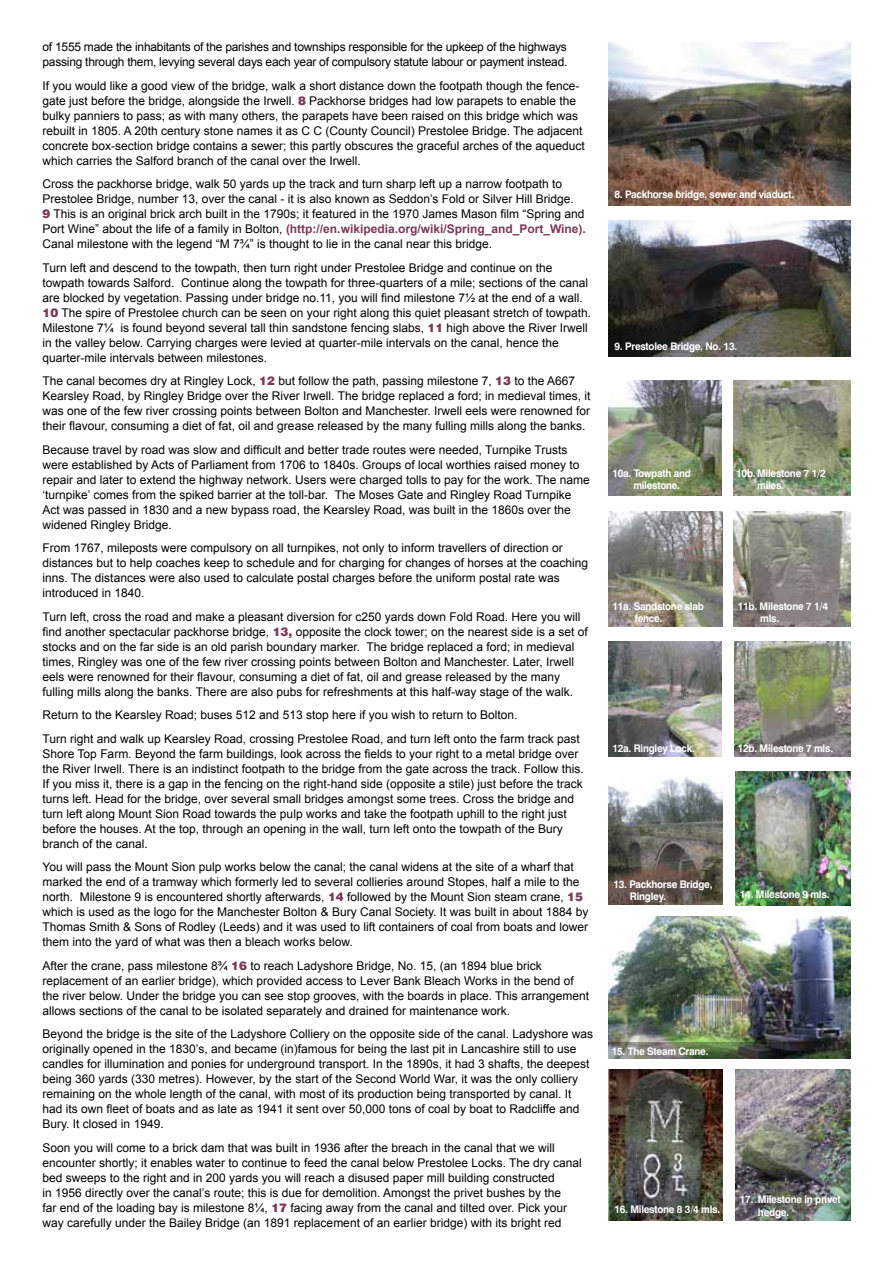
<style>
.page{position:relative;width:893px;height:1263px;background:#fff}
.page>*{position:absolute;margin:0;border:0;box-sizing:border-box;transform-origin:0 0}
.t1{font:12px/15px "Arial";color:#000}
.t2{font:12px/15px "Arial";letter-spacing:-.02em;color:#000}
.t3{font:700 10.5px/12.6px "Swiss 721 BT";letter-spacing:-.025em;color:#fff;scale:.95 1}
.s1{font-family:"Swiss 721 BT";font-weight:900;color:#7b3858}
.s2{font-weight:700;color:#7b3858}
</style>
<div class="page">
<img style="left:608px;top:43px;width:242px;height:163px">
<img style="left:608px;top:221px;width:242px;height:136px">
<img style="left:736px;top:772px;width:114px;height:134px">
<img style="left:608px;top:917px;width:242px;height:125px">
<img style="left:608px;top:1069px;width:115px;height:151px">
<img style="left:736px;top:1069px;width:114px;height:151px">
<svg style="left:608px;top:1042px;width:242px;height:17px;background:#505849"></svg>
<img style="left:608px;top:776px;width:115px;height:129px">
<img style="left:608px;top:380px;width:114px;height:115px">
<img style="left:734px;top:380px;width:116px;height:115px">
<img style="left:608px;top:511px;width:115px;height:115px">
<img style="left:734px;top:511px;width:116px;height:115px">
<img style="left:608px;top:642px;width:114px;height:115px">
<img style="left:735px;top:642px;width:115px;height:115px">
<p class="t2" style="left:43px;top:40px;width:526px">of 1555 made the inhabitants of the parishes and townships responsible for the upkeep of the highways passing through them, levying several days each year of compulsory statute labour or payment instead.</p>
<p class="t1" style="left:43px;top:78px;width:544px">If you would like a good view of the bridge, walk a short distance down the footpath though the fence&shy;gate just before the bridge, alongside the Irwell. <span class="s1">8</span> Packhorse bridges had low parapets to enable the bulky panniers to pass; as with many others, the parapets have been raised on this bridge which was rebuilt in 1805. A 20th century stone names it as C C (County Council) Prestolee Bridge. The adjacent concrete box-section bridge contains a sewer; this partly obscures the graceful arches of the aqueduct which carries the Salford branch of the canal over the Irwell.</p>
<p class="t1" style="left:43px;top:177px;width:545px">Cross the packhorse bridge, walk 50 yards up the track and turn sharp left up a narrow footpath to Prestolee Bridge, number 13, over the canal - it is also known as Seddon’s Fold or Silver Hill Bridge.<br><span class="s1">9</span> This is an original brick arch built in the 1790s; it featured in the 1970 James Mason film “Spring and Port Wine” about the life of a family in Bolton, <span class="s2">(http://en.wikipedia.org/wiki/Spring_and_Port_Wine).<br></span>Canal milestone with the legend “M 7¾” is thought to lie in the canal near this bridge.</p>
<p class="t1" style="left:43px;top:260px;width:550px">Turn left and descend to the towpath, then turn right under Prestolee Bridge and continue on the towpath towards Salford. Continue along the towpath for three-quarters of a mile; sections of the canal are blocked by vegetation. Passing under bridge no.11, you will find milestone 7½ at the end of a wall.<br><span class="s1">10</span> The spire of Prestolee church can be seen on your right along this quiet pleasant stretch of towpath.<br>Milestone 7¼ is found beyond several tall thin sandstone fencing slabs, <span class="s1">11</span> high above the River Irwell in the valley below. Carrying charges were levied at quarter-mile intervals on the canal, hence the quarter-mile intervals between milestones.</p>
<p class="t1" style="left:43px;top:374px;width:550px">The canal becomes dry at Ringley Lock, <span class="s1">12</span> but follow the path, passing milestone 7, <span class="s1">13</span> to the A667<br>Kearsley Road, by Ringley Bridge over the River Irwell. The bridge replaced a ford; in medieval times, it was one of the few river crossing points between Bolton and Manchester. Irwell eels were renowned for their flavour, consuming a diet of fat, oil and grease released by the many fulling mills along the banks.</p>
<p class="t1" style="left:43px;top:442px;width:549px">Because travel by road was slow and difficult and better trade routes were needed, Turnpike Trusts were established by Acts of Parliament from 1706 to 1840s. Groups of local worthies raised money to repair and later to extend the highway network. Users were charged tolls to pay for the work. The name ‘turnpike’ comes from the spiked barrier at the toll-bar. The Moses Gate and Ringley Road Turnpike Act was passed in 1830 and a new bypass road, the Kearsley Road, was built in the 1860s over the widened Ringley Bridge.</p>
<p class="t1" style="left:43px;top:541px;width:547px">From 1767, mileposts were compulsory on all turnpikes, not only to inform travellers of direction or distances but to help coaches keep to schedule and for charging for changes of horses at the coaching inns. The distances were also used to calculate postal charges before the uniform postal rate was introduced in 1840.</p>
<p class="t1" style="left:43px;top:609px;width:547px">Turn left, cross the road and make a pleasant diversion for c250 yards down Fold Road. Here you will find another spectacular packhorse bridge, <span class="s1">13,</span> opposite the clock tower; on the nearest side is a set of stocks and on the far side is an old parish boundary marker. The bridge replaced a ford; in medieval times, Ringley was one of the few river crossing points between Bolton and Manchester. Later, Irwell eels were renowned for their flavour, consuming a diet of fat, oil and grease released by the many fulling mills along the banks. There are also pubs for refreshments at this half-way stage of the walk.</p>
<p class="t1" style="left:43px;top:703px;width:539px;line-height:23.5px">Return to the Kearsley Road; buses 512 and 513 stop here if you wish to return to Bolton.<br>Turn right and walk up Kearsley Road, crossing Prestolee Road, and turn left onto the farm track past</p>
<p class="t1" style="left:43px;top:746px;width:543px">Shore Top Farm. Beyond the farm buildings, look across the fields to your right to a metal bridge over the River Irwell. There is an indistinct footpath to the bridge from the gate across the track. Follow this.<br>If you miss it, there is a gap in the fencing on the right-hand side (opposite a stile) just before the track turns left. Head for the bridge, over several small bridges amongst some trees. Cross the bridge and turn left along Mount Sion Road towards the pulp works and take the footpath uphill to the right just before the houses. At the top, through an opening in the wall, turn left onto the towpath of the Bury branch of the canal.</p>
<p class="t1" style="left:43px;top:860px;width:548px">You will pass the Mount Sion pulp works below the canal; the canal widens at the site of a wharf that marked the end of a tramway which formerly led to several collieries around Stopes, half a mile to the north. Milestone 9 is encountered shortly afterwards, <span class="s1">14</span> followed by the Mount Sion steam crane, <span class="s1">15 </span>which is used as the logo for the Manchester Bolton &amp; Bury Canal Society. It was built in about 1884 by Thomas Smith &amp; Sons of Rodley (Leeds) and it was used to lift containers of coal from boats and lower them into the yard of what was then a bleach works below.</p>
<p class="t1" style="left:43px;top:958px;width:548px">After the crane, pass milestone 8¾ <span class="s1">16</span> to reach Ladyshore Bridge, No. 15, (an 1894 blue brick replacement of an earlier bridge), which provided access to Lever Bank Bleach Works in the bend of the river below. Under the bridge you can see stop grooves, with the boards in place. This arrangement allows sections of the canal to be isolated separately and drained for maintenance work.</p>
<p class="t1" style="left:43px;top:1027px;width:552px">Beyond the bridge is the site of the Ladyshore Colliery on the opposite side of the canal. Ladyshore was originally opened in the 1830’s, and became (in)famous for being the last pit in Lancashire still to use candles for illumination and ponies for underground transport. In the 1890s, it had 3 shafts, the deepest being 360 yards (330 metres). However, by the start of the Second World War, it was the only colliery remaining on the whole length of the canal, with most of its production being transported by canal. It had its own fleet of boats and as late as 1941 it sent over 50,000 tons of coal by boat to Radcliffe and Bury. It closed in 1949.</p>
<p class="t1" style="left:43px;top:1140px;width:541px">Soon you will come to a brick dam that was built in 1936 after the breach in the canal that we will encounter shortly; it enables water to continue to feed the canal below Prestolee Locks. The dry canal bed sweeps to the right and in 200 yards you will reach a disused paper mill building constructed<br>in 1956 directly over the canal’s route; this is due for demolition. Amongst the privet bushes by the<br>far end of the loading bay is milestone 8¼, <span class="s1">17</span> facing away from the canal and tilted over. Pick your way carefully under the Bailey Bridge (an 1891 replacement of an earlier bridge) with its bright red</p>
<p class="t3" style="left:614px;top:188px;width:191px">8. Packhorse bridge, sewer and viaduct.</p>
<p class="t3" style="left:614px;top:340px;width:131px">9. Prestolee Bridge, No. 13.</p>
<p class="t3" style="left:633px;top:467px;width:62px;text-indent:-21px">10a. Towpath and milestone.</p>
<p class="t3" style="left:757px;top:467px;width:74px;text-indent:-21px">10b. Milestone 7 1/2 miles.</p>
<p class="t3" style="left:635px;top:599px;width:74px;text-indent:-23px">11a. Sandstone slab fence.</p>
<p class="t3" style="left:760px;top:599px;width:73px;text-indent:-23px">11b. Milestone 7 1/4 mls.</p>
<p class="t3" style="left:612px;top:742px;width:88px">12a. Ringley Lock.</p>
<p class="t3" style="left:738px;top:742px;width:102px">12b. Milestone 7 mls.</p>
<p class="t3" style="left:630px;top:878px;width:89px;text-indent:-16px">13. Packhorse Bridge,<br>Ringley.</p>
<p class="t3" style="left:740px;top:888px;width:96px">14. Milestone 9 mls.</p>
<p class="t3" style="left:612px;top:1045px;width:103px">15. The Steam Crane.</p>
<p class="t3" style="left:614px;top:1203px;width:113px">16. Milestone 8 3/4 mls.</p>
<p class="t3" style="left:758px;top:1193px;width:89px;text-indent:-18px">17. Milestone in privet hedge.</p>
</div>
